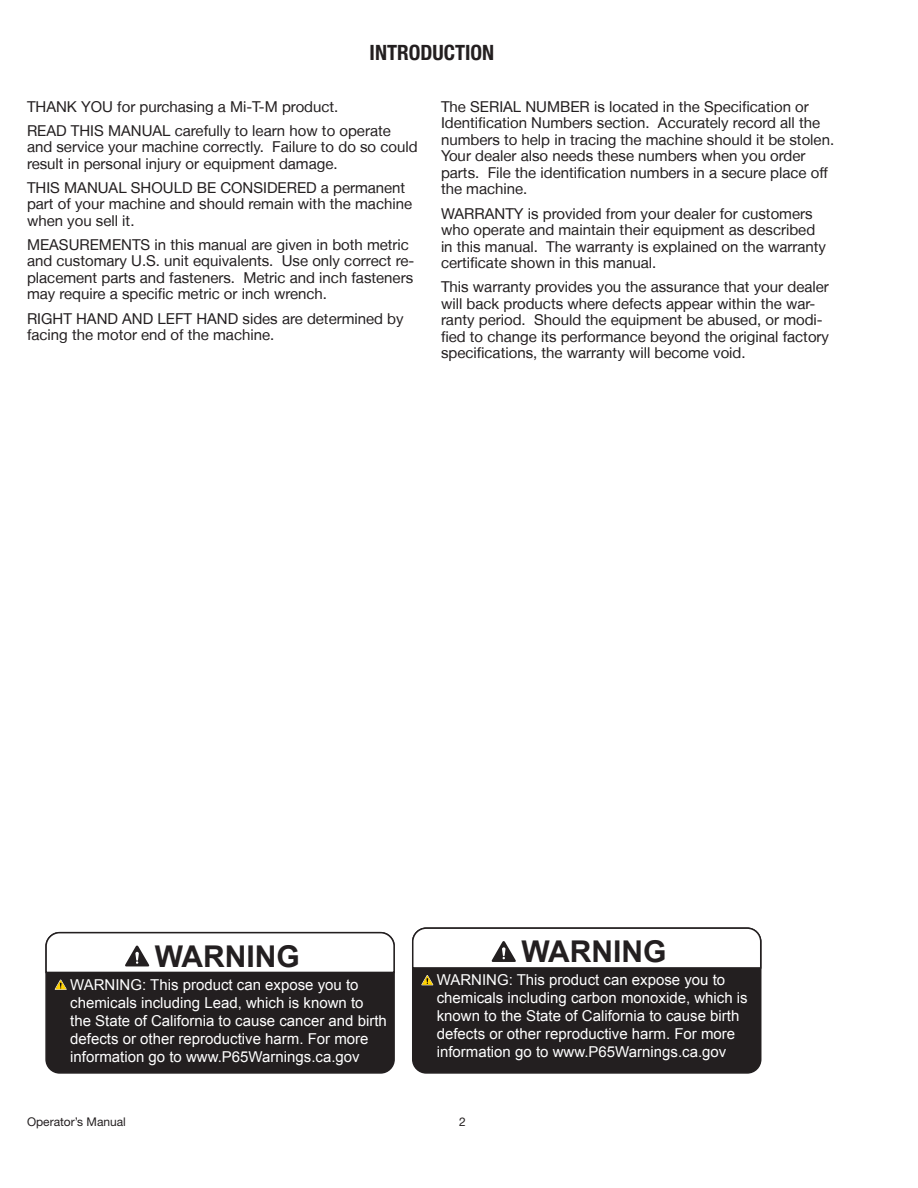
<style>
.page{position:relative;width:918px;height:1188px;background:#fff}
.page>*{position:absolute;margin:0;border:0;box-sizing:border-box;transform-origin:0 0}
.t1{font:700 30px "Arial";color:#231f20}
.Headline{font:700 condensed 21px "Helvetica Neue LT";color:#231f20}
.Body_text{font:15px/16.5px "Helvetica Neue LT";color:#231f20}
.t2{font:15px/18px "Arial";color:#fff}
.t3{font:12px "Helvetica Neue LT Std";color:#231f20}
</style>
<div class="page">
<div style="left:413px;top:928px;width:348px;height:145px;background:#231f20;border-radius:14px"></div>
<div style="left:412px;top:927px;width:349px;height:147px;border:2px solid #231f20;border-radius:14px"></div>
<svg style="left:421px;top:975px;width:12px;height:10px"></svg>
<svg style="left:412px;top:927px;width:350px;height:42px;background:#e6e6e6"></svg>
<div style="left:46px;top:933px;width:348px;height:140px;background:#231f20;border-radius:14px"></div>
<div style="left:45px;top:932px;width:350px;height:142px;border:2px solid #231f20;border-radius:14px"></div>
<svg style="left:55px;top:980px;width:12px;height:10px"></svg>
<svg style="left:45px;top:931px;width:350px;height:43px;background:#e5e5e5"></svg>
<p class="Headline" style="left:370px;top:40px;width:126px">INTRODUCTION</p>
<p class="Body_text" style="left:27px;top:98px;width:313px">THANK YOU for purchasing a Mi-T-M product.</p>
<p class="Body_text" style="left:27px;top:122px;width:392px">READ THIS MANUAL carefully to learn how to operate and service your machine correctly. Failure to do so could result in personal injury or equipment damage.</p>
<p class="Body_text" style="left:27px;top:179px;width:387px">THIS MANUAL SHOULD BE CONSIDERED a permanent part of your machine and should remain with the machine when you sell it.</p>
<p class="Body_text" style="left:27px;top:236px;width:389px">MEASUREMENTS in this manual are given in both metric and customary U.S. unit equivalents. Use only correct re&shy;placement parts and fasteners. Metric and inch fasteners may require a specific metric or inch wrench.</p>
<p class="Body_text" style="left:27px;top:310px;width:378px">RIGHT HAND AND LEFT HAND sides are determined by facing the motor end of the machine.</p>
<p class="Body_text" style="left:441px;top:98px;width:395px">The SERIAL NUMBER is located in the Specification or Identification Numbers section. Accurately record all the numbers to help in tracing the machine should it be stolen.<br>Your dealer also needs these numbers when you order parts. File the identification numbers in a secure place off the machine.</p>
<p class="Body_text" style="left:441px;top:205px;width:387px">WARRANTY is provided from your dealer for customers who operate and maintain their equipment as described in this manual. The warranty is explained on the warranty certificate shown in this manual.</p>
<p class="Body_text" style="left:441px;top:278px;width:390px">This warranty provides you the assurance that your dealer will back products where defects appear within the war&shy;ranty period. Should the equipment be abused, or modi&shy;fied to change its performance beyond the original factory specifications, the warranty will become void.</p>
<p class="t1" style="left:155px;top:937px;width:146px">WARNING</p>
<p class="t2" style="left:70px;top:976px;width:318px">WARNING: This product can expose you to chemicals including Lead, which is known to the State of California to cause cancer and birth defects or other reproductive harm. For more information go to www.P65Warnings.ca.gov</p>
<p class="t1" style="left:521px;top:932px;width:146px">WARNING</p>
<p class="t2" style="left:437px;top:971px;width:312px">WARNING: This product can expose you to chemicals including carbon monoxide, which is known to the State of California to cause birth defects or other reproductive harm. For more information go to www.P65Warnings.ca.gov</p>
<p class="t3" style="left:27px;top:1115px;width:100px">Operator’s Manual</p>
<p class="t3" style="left:459px;top:1115px;width:8px">2</p>
</div>
